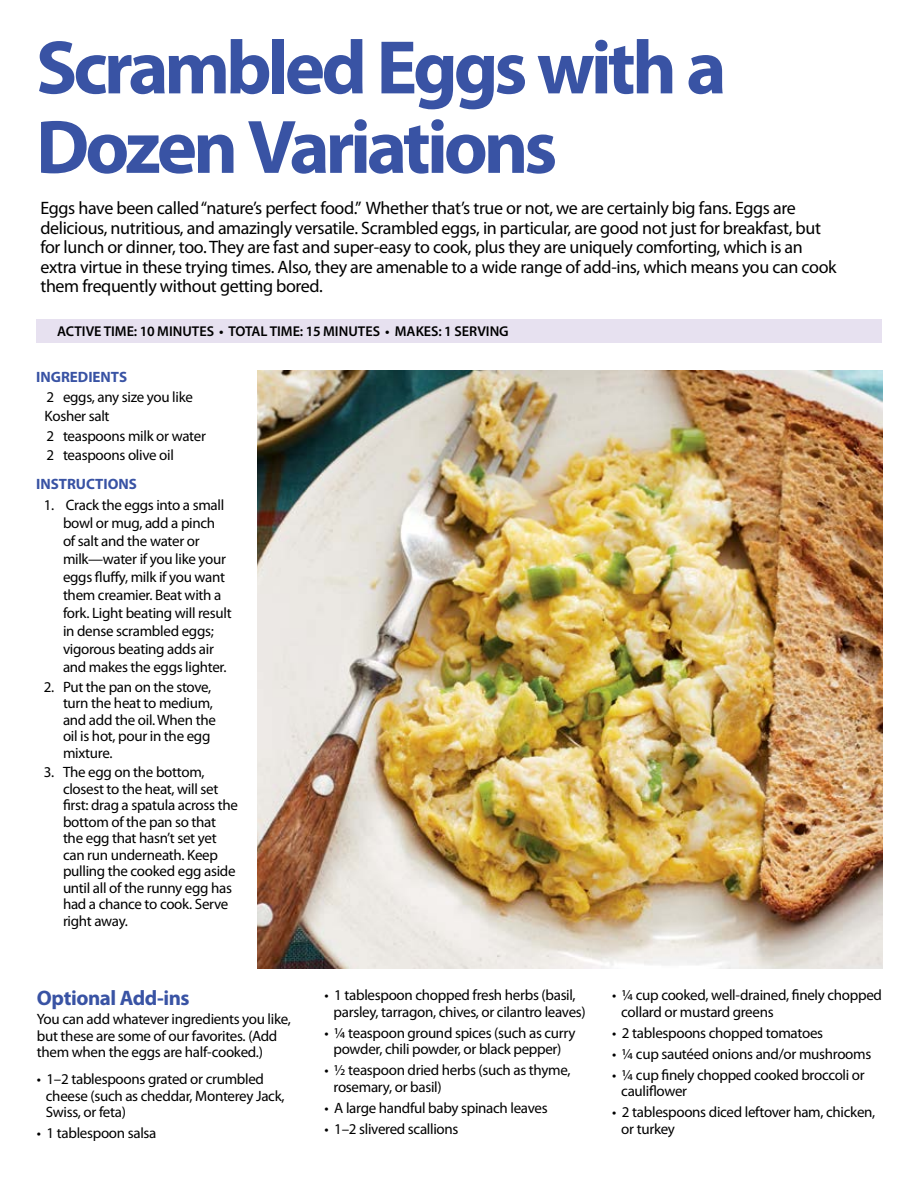
<style>
.page{position:relative;width:918px;height:1188px;background:#fff}
.page>*{position:absolute;margin:0;border:0;box-sizing:border-box;transform-origin:0 0}
.t1{font:700 76.5px/79.5px "Myriad Pro";letter-spacing:-.055em;color:#3953a4}
.t2{font:700 21px "Myriad Pro";letter-spacing:-.02em;color:#3953a4}
.t3{font:18px/19.5px "Myriad Pro";letter-spacing:-.02em;color:#000}
.t4{font:15px/16.5px "Myriad Pro";letter-spacing:-.02em;color:#000}
.t5{font:700 15px "Myriad Pro";color:#3953a4}
.t6{font:600 14.25px "Myriad Pro";color:#000}
</style>
<div class="page">
<div style="left:36px;top:320px;width:846px;height:23px;background:#e7e1f0"></div>
<img style="left:257px;top:371px;width:625px;height:597px">
<h1 class="t1" style="left:36px;top:25px;width:692px">Scrambled Eggs with a<br>Dozen Variations</h1>
<p class="t3" style="left:40px;top:198px;width:798px">Eggs have been called “nature’s perfect food.” Whether that’s true or not, we are certainly big fans. Eggs are delicious, nutritious, and amazingly versatile. Scrambled eggs, in particular, are good not just for breakfast, but for lunch or dinner, too. They are fast and super-easy to cook, plus they are uniquely comforting, which is an extra virtue in these trying times. Also, they are amenable to a wide range of add-ins, which means you can cook them frequently without getting bored.</p>
<p class="t6" style="left:57px;top:322px;width:453px">ACTIVE TIME: 10 MINUTES • TOTAL TIME: 15 MINUTES • MAKES: 1 SERVING</p>
<p class="t5" style="left:36px;top:367px;width:93px">INGREDIENTS</p>
<p class="t4" style="left:45px;top:387px;width:163px;line-height:19.5px">2 eggs, any size you like<br>Kosher salt<br>2 teaspoons milk or water<br>2 teaspoons olive oil</p>
<p class="t5" style="left:36px;top:474px;width:102px">INSTRUCTIONS</p>
<p class="t4" style="left:63px;top:496px;width:170px;line-height:18px;text-indent:-19px">1. Crack the eggs into a small bowl or mug, add a pinch<br>of salt and the water or milk—water if you like your eggs fluffy, milk if you want them creamier. Beat with a fork. Light beating will result in dense scrambled eggs; vigorous beating adds air and makes the eggs lighter.</p>
<p class="t4" style="left:63px;top:678px;width:154px;text-indent:-19px">2. Put the pan on the stove, turn the heat to medium, and add the oil. When the oil is hot, pour in the egg mixture.</p>
<p class="t4" style="left:63px;top:764px;width:176px;text-indent:-19px">3. The egg on the bottom, closest to the heat, will set first: drag a spatula across the bottom of the pan so that the egg that hasn’t set yet can run underneath. Keep pulling the cooked egg aside until all of the runny egg has had a chance to cook. Serve right away.</p>
<h2 class="t2" style="left:37px;top:984px;width:154px">Optional Add-ins</h2>
<p class="t4" style="left:37px;top:1011px;width:256px">You can add whatever ingredients you like, but these are some of our favorites. (Add them when the eggs are half-cooked.)</p>
<p class="t4" style="left:46px;top:1071px;width:240px;text-indent:-9px">• 1–2 tablespoons grated or crumbled cheese (such as cheddar, Monterey Jack,<br>Swiss, or feta)</p>
<p class="t4" style="left:37px;top:1125px;width:121px">• 1 tablespoon salsa</p>
<p class="t4" style="left:334px;top:987px;width:254px;text-indent:-9px">• 1 tablespoon chopped fresh herbs (basil, parsley, tarragon, chives, or cilantro leaves)</p>
<p class="t4" style="left:325px;top:1024px;width:253px;text-align:center">• ¼ teaspoon ground spices (such as curry powder, chili powder, or black pepper)</p>
<p class="t4" style="left:334px;top:1062px;width:238px;text-indent:-9px">• ½ teaspoon dried herbs (such as thyme, rosemary, or basil)</p>
<p class="t4" style="left:325px;top:1099px;width:225px">• A large handful baby spinach leaves</p>
<p class="t4" style="left:325px;top:1120px;width:135px">• 1–2 slivered scallions</p>
<p class="t4" style="left:621px;top:987px;width:262px;text-indent:-9px">• ¼ cup cooked, well-drained, finely chopped collard or mustard greens</p>
<p class="t4" style="left:612px;top:1024px;width:212px">• 2 tablespoons chopped tomatoes</p>
<p class="t4" style="left:612px;top:1045px;width:261px">• ¼ cup sautéed onions and/or mushrooms</p>
<p class="t4" style="left:621px;top:1066px;width:245px;text-indent:-9px">• ¼ cup finely chopped cooked broccoli or cauliflower</p>
<p class="t4" style="left:621px;top:1104px;width:256px;text-indent:-9px">• 2 tablespoons diced leftover ham, chicken, or turkey</p>
</div>
